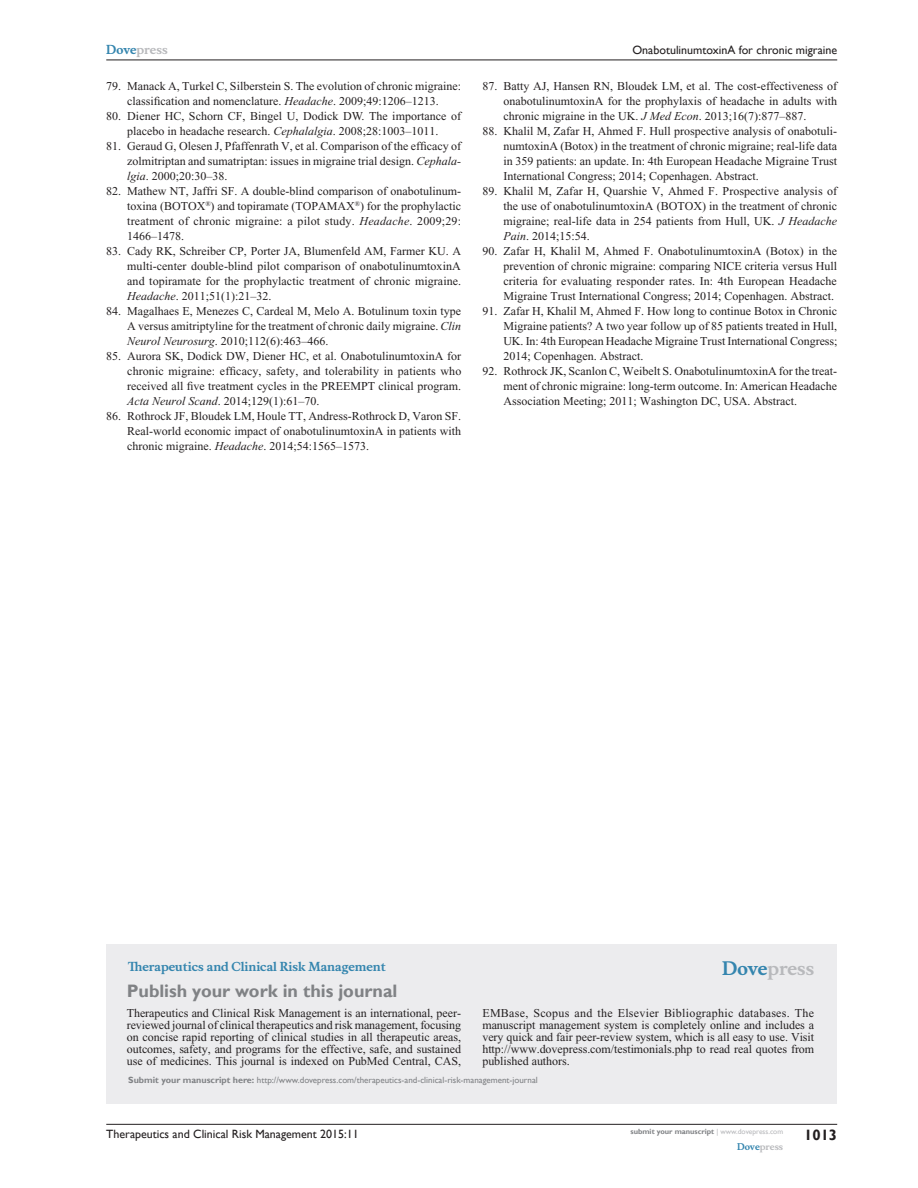
<style>
.page{position:relative;width:918px;height:1188px;background:#fff}
.page>*{position:absolute;margin:0;border:0;box-sizing:border-box;transform-origin:0 0}
.PromBx-H1{font:700 18px "Gill Sans";color:#808285}
.PromBx-Brand{font:700 18px "Musee";color:#b8b9bc}
.t1{font:700 15px "Gill Sans";color:#231f20}
.RefNL2{font:12px/15px "Times New Roman";color:#231f20;text-align:justify}
.PromBx-Tx{font:12px/12px "Times New Roman";letter-spacing:-.005em;color:#231f20;text-align:justify}
.t2{font:12px "Gill Sans";color:#231f20}
.PromBx-JrnlName{font:700 12px "Musee";color:#3485ae}
.t3{font:700 12px "Musee";color:#b8b9bc}
.PromBx-SubmitMssWebA{font:9px "Gill Sans";color:#808285}
.t4{font:700 9px "Musee";color:#b8b9bc}
.t5{font:700 7.5px "Gill Sans";color:#808285}
.s1{color:#3485ae}
.s2{font-style:italic}
.s3{font-weight:700}
.s4{font-weight:400;color:#b8b9bc}
</style>
<div class="page">
<div style="left:106px;top:944px;width:731px;height:159px;background:#ececee"></div>
<hr style="left:106px;top:1124px;width:731px;height:1px;background:#231f20">
<hr style="left:106px;top:60px;width:731px;height:1px;background:#231f20">
<p class="t3" style="left:106px;top:43px;width:63px"><span class="s1">Dove</span>press</p>
<p class="RefNL2" style="left:106px;top:79px;width:356px;text-align:center">79. Manack A, Turkel C, Silberstein S. The evolution of chronic migraine: classification and nomenclature. <span class="s2">Headache</span>. 2009;49:1206–1213.</p>
<p class="RefNL2" style="left:106px;top:109px;width:356px;text-align:center">80. Diener HC, Schorn CF, Bingel U, Dodick DW. The importance of placebo in headache research. <span class="s2">Cephalalgia</span>. 2008;28:1003–1011.</p>
<p class="RefNL2" style="left:127px;top:139px;width:335px;text-indent:-21px">81. Geraud G, Olesen J, Pfaffenrath V, et al. Comparison of the efficacy of zolmitriptan and sumatriptan: issues in migraine trial design. <span class="s2">Cephala&shy;lgia</span>. 2000;20:30–38.</p>
<p class="RefNL2" style="left:127px;top:184px;width:335px;text-indent:-21px">82. Mathew NT, Jaffri SF. A double-blind comparison of onabotulinum&shy;toxina (BOTOX<sup>®</sup>) and topiramate (TOPAMAX<sup>®</sup>) for the prophylactic treatment of chronic migraine: a pilot study. <span class="s2">Headache</span>. 2009;29:<br>1466–1478.</p>
<p class="RefNL2" style="left:127px;top:244px;width:335px;text-indent:-21px">83. Cady RK, Schreiber CP, Porter JA, Blumenfeld AM, Farmer KU. A multi-center double-blind pilot comparison of onabotulinumtoxinA and topiramate for the prophylactic treatment of chronic migraine.<br><span class="s2">Headache</span>. 2011;51(1):21–32.</p>
<p class="RefNL2" style="left:127px;top:304px;width:335px;text-indent:-21px">84. Magalhaes E, Menezes C, Cardeal M, Melo A. Botulinum toxin type A versus amitriptyline for the treatment of chronic daily migraine. <span class="s2">Clin Neurol Neurosurg</span>. 2010;112(6):463–466.</p>
<p class="RefNL2" style="left:127px;top:349px;width:336px;text-indent:-21px">85. Aurora SK, Dodick DW, Diener HC, et al. OnabotulinumtoxinA for chronic migraine: efficacy, safety, and tolerability in patients who received all five treatment cycles in the PREEMPT clinical program.<br><span class="s2">Acta Neurol Scand</span>. 2014;129(1):61–70.</p>
<p class="RefNL2" style="left:127px;top:409px;width:335px;text-indent:-21px">86. Rothrock JF, Bloudek LM, Houle TT, Andress-Rothrock D, Varon SF.<br>Real-world economic impact of onabotulinumtoxinA in patients with chronic migraine. <span class="s2">Headache</span>. 2014;54:1565–1573.</p>
<p class="t2" style="left:632px;top:43px;width:206px">OnabotulinumtoxinA for chronic migraine</p>
<p class="RefNL2" style="left:503px;top:79px;width:335px;text-indent:-21px">87. Batty AJ, Hansen RN, Bloudek LM, et al. The cost-effectiveness of onabotulinumtoxinA for the prophylaxis of headache in adults with chronic migraine in the UK. <span class="s2">J Med Econ</span>. 2013;16(7):877–887.</p>
<p class="RefNL2" style="left:503px;top:124px;width:335px;text-indent:-21px">88. Khalil M, Zafar H, Ahmed F. Hull prospective analysis of onabotuli&shy;numtoxinA (Botox) in the treatment of chronic migraine; real-life data in 359 patients: an update. In: 4th European Headache Migraine Trust International Congress; 2014; Copenhagen. Abstract.</p>
<p class="RefNL2" style="left:503px;top:184px;width:335px;text-indent:-21px">89. Khalil M, Zafar H, Quarshie V, Ahmed F. Prospective analysis of the use of onabotulinumtoxinA (BOTOX) in the treatment of chronic migraine; real-life data in 254 patients from Hull, UK. <span class="s2">J Headache Pain</span>. 2014;15:54.</p>
<p class="RefNL2" style="left:503px;top:244px;width:335px;text-indent:-21px">90. Zafar H, Khalil M, Ahmed F. OnabotulinumtoxinA (Botox) in the prevention of chronic migraine: comparing NICE criteria versus Hull criteria for evaluating responder rates. In: 4th European Headache Migraine Trust International Congress; 2014; Copenhagen. Abstract.</p>
<p class="RefNL2" style="left:503px;top:304px;width:336px;text-indent:-21px">91. Zafar H, Khalil M, Ahmed F. How long to continue Botox in Chronic Migraine patients? A two year follow up of 85 patients treated in Hull, UK. In: 4th European Headache Migraine Trust International Congress; 2014; Copenhagen. Abstract.</p>
<p class="RefNL2" style="left:503px;top:364px;width:335px;text-indent:-21px">92. Rothrock JK, Scanlon C, Weibelt S. OnabotulinumtoxinA for the treat&shy;ment of chronic migraine: long-term outcome. In: American Headache Association Meeting; 2011; Washington DC, USA. Abstract.</p>
<p class="PromBx-JrnlName" style="left:128px;top:959px;width:259px">Therapeutics and Clinical Risk Management</p>
<p class="PromBx-H1" style="left:127px;top:980px;width:272px">Publish your work in this journal</p>
<p class="PromBx-Brand" style="left:722px;top:958px;width:94px"><span class="s1">Dove</span>press</p>
<p class="PromBx-Tx" style="left:127px;top:1007px;width:336px">Therapeutics and Clinical Risk Management is an international, peer&shy;reviewed journal of clinical therapeutics and risk management, focusing on concise rapid reporting of clinical studies in all therapeutic areas, outcomes, safety, and programs for the effective, safe, and sustained use of medicines. This journal is indexed on PubMed Central, CAS,</p>
<p class="PromBx-Tx" style="left:482px;top:1007px;width:333px">EMBase, Scopus and the Elsevier Bibliographic databases. The manuscript management system is completely online and includes a very quick and fair peer-review system, which is all easy to use. Visit http://www.dovepress.com/testimonials.php to read real quotes from published authors.</p>
<p class="PromBx-SubmitMssWebA" style="left:128px;top:1075px;width:411px"><span class="s3">Submit your manuscript here:</span> http://www.dovepress.com/therapeutics-and-clinical-risk-management-journal</p>
<p class="t2" style="left:106px;top:1127px;width:254px">Therapeutics and Clinical Risk Management 2015:11</p>
<p class="t5" style="left:631px;top:1127px;width:154px">submit your manuscript <span class="s4">| www.dovepress.com</span></p>
<p class="t4" style="left:737px;top:1141px;width:48px"><span class="s1">Dove</span>press</p>
<p class="t1" style="left:804px;top:1126px;width:35px">1013</p>
</div>
